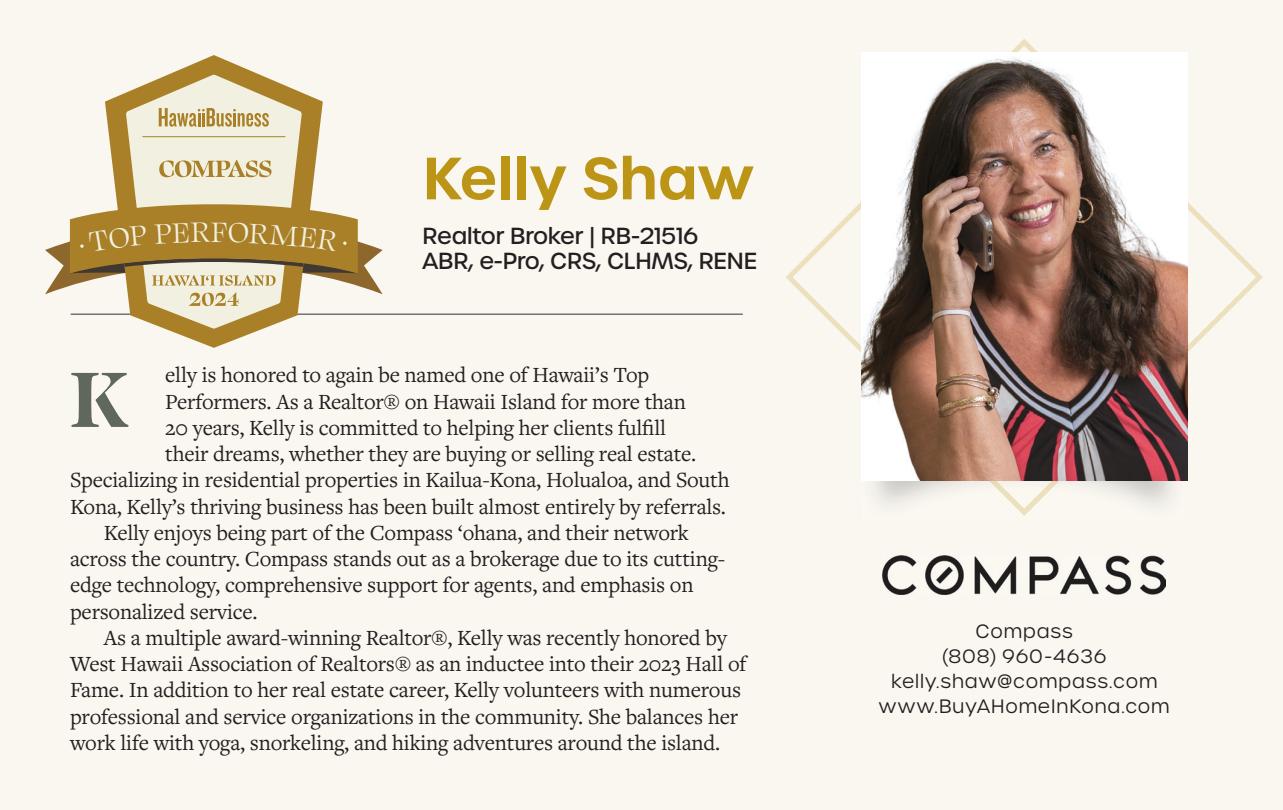
<style>
.page{position:relative;width:1283px;height:810px;background:#fff}
.page>*{position:absolute;margin:0;border:0;box-sizing:border-box;transform-origin:0 0}
.t1{font:700 90px "Swear Display";color:#5f685a}
.t2{font:600 57.5px "Urbane";color:#bc9517}
.t3{font:32.25px "Swear Display";color:#f2f1e1}
.t4{font:22.5px "Freight Text Pro";letter-spacing:-.01em;color:#231f20}
.t5{font:500 22.5px/25px "Urbane";letter-spacing:-.01em;color:#231f20}
.t6{font:300 18.75px/25px "Urbane";letter-spacing:.045em;color:#231f20;text-align:center}
</style>
<div class="page">
<div style="left:0;top:0;width:1282px;height:810px;background:#faf7f1"></div>
<hr style="left:71px;top:314px;width:671px;height:1px;background:#57585a">
<div style="left:785px;top:39px;width:478px;height:477px;background:#faf7f1"></div>
<img style="left:862px;top:480px;width:324px;height:36px">
<img style="left:861px;top:53px;width:326px;height:427px">
<svg style="left:105px;top:55px;width:218px;height:293px;fill:#faf7f1"></svg>
<svg style="left:126px;top:75px;width:176px;height:254px;background:#e0d5b3"></svg>
<hr style="left:143px;top:136px;width:142px;height:1px;background:#a98028">
<svg style="left:159px;top:108px;width:110px;height:19px;background:#d0bd8c"></svg>
<svg style="left:159px;top:160px;width:112px;height:17px;background:#d3c193"></svg>
<img style="left:883px;top:556px;width:282px;height:38px">
<svg style="left:45px;top:199px;width:337px;height:107px"></svg>
<h3 class="t3" style="left:211px;top:212px;width:19px">F</h3>
<h2 class="t2" style="left:422px;top:140px;width:332px">Kelly Shaw</h2>
<p class="t5" style="left:422px;top:223px;width:336px">Realtor Broker | RB-21516<br>ABR, e-Pro, CRS, CLHMS, RENE</p>
<p class="t4" style="left:165px;top:360px;width:485px">elly is honored to again be named one of Hawaii’s Top</p>
<p class="t4" style="left:165px;top:387px;width:522px">Performers. As a Realtor® on Hawaii Island for more than</p>
<p class="t4" style="left:165px;top:413px;width:502px">20 years, Kelly is committed to helping her clients fulfill</p>
<p class="t4" style="left:165px;top:439px;width:532px">their dreams, whether they are buying or selling real estate.</p>
<p class="t4" style="left:70px;top:465px;width:661px">Specializing in residential properties in Kailua-Kona, Holualoa, and South</p>
<p class="t4" style="left:70px;top:492px;width:657px">Kona, Kelly’s thriving business has been built almost entirely by referrals.</p>
<p class="t4" style="left:104px;top:518px;width:586px">Kelly enjoys being part of the Compass ‘ohana, and their network</p>
<p class="t4" style="left:70px;top:544px;width:656px">across the country. Compass stands out as a brokerage due to its cutting-</p>
<p class="t4" style="left:70px;top:570px;width:625px">edge technology, comprehensive support for agents, and emphasis on</p>
<p class="t4" style="left:70px;top:597px;width:189px">personalized service.</p>
<p class="t4" style="left:104px;top:623px;width:625px">As a multiple award-winning Realtor®, Kelly was recently honored by</p>
<p class="t4" style="left:70px;top:649px;width:678px">West Hawaii Association of Realtors® as an inductee into their 2023 Hall of</p>
<p class="t4" style="left:70px;top:675px;width:672px">Fame. In addition to her real estate career, Kelly volunteers with numerous</p>
<p class="t4" style="left:70px;top:702px;width:669px">professional and service organizations in the community. She balances her</p>
<p class="t4" style="left:70px;top:728px;width:652px">work life with yoga, snorkeling, and hiking adventures around the island.</p>
<h1 class="t1" style="left:70px;top:340px;width:60px">K</h1>
<p class="t6" style="left:878px;top:619px;width:292px">Compass<br>(808) 960-4636 kelly.shaw@compass.com www.BuyAHomeInKona.com</p>
</div>
